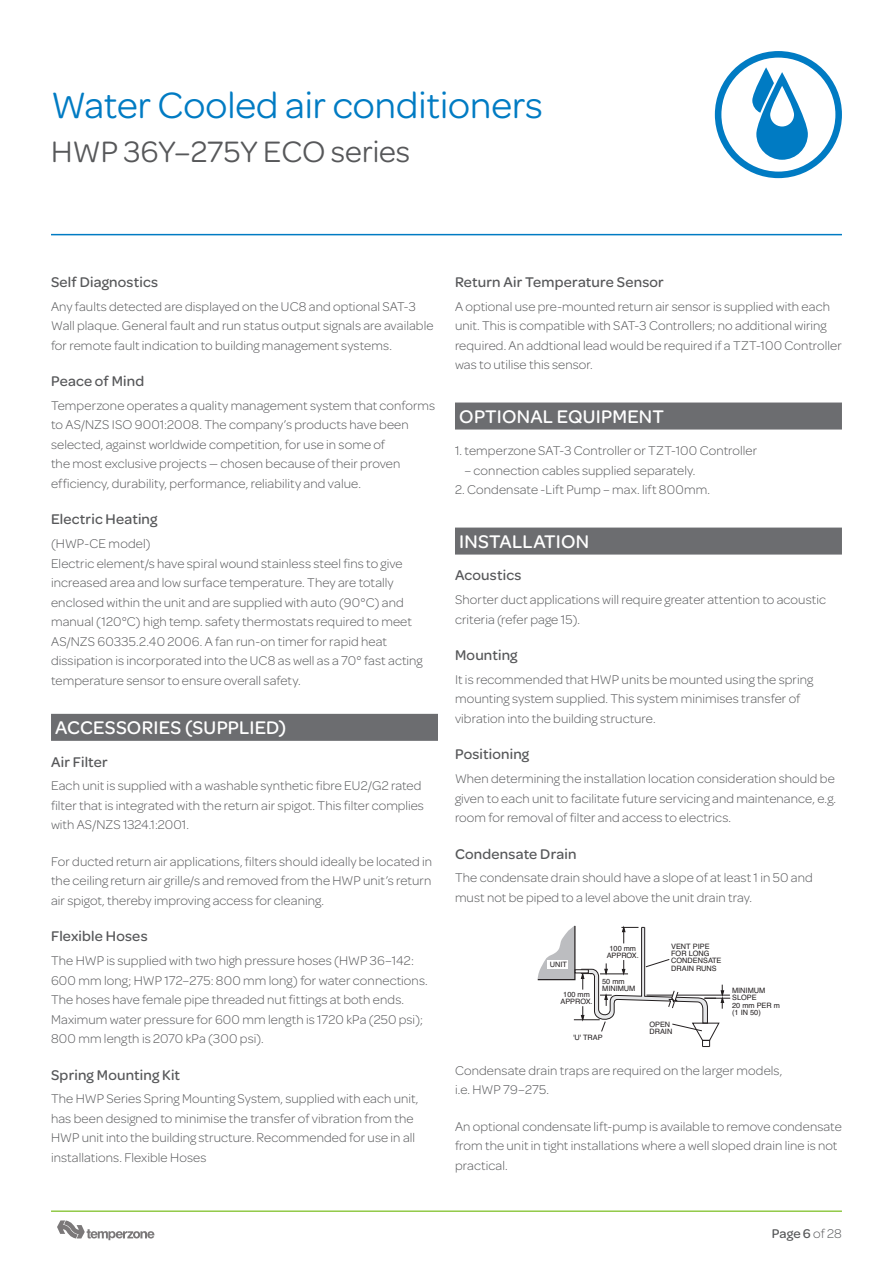
<style>
.page{position:relative;width:893px;height:1263px;background:#fff}
.page>*{position:absolute;margin:0;border:0;box-sizing:border-box;transform-origin:0 0}
.t1{font:39px "Omnes";color:#007bc3}
.t2{font:31.5px "Omnes";color:#57585a}
.Sub_Header_L1{font:500 19.5px "Omnes";letter-spacing:.01em;color:#fff}
.Sub_Header_L3{font:500 15px "Omnes";letter-spacing:.015em;color:#57585a}
.Body_copy{font:300 13.5px/19.5px "Omnes";letter-spacing:.005em;color:#57585a}
.Sub_Header_L3-2{font:300 13.5px/19.5px "Omnes";letter-spacing:.01em;color:#57585a}
.t3{font:500 13.5px "Omnes";color:#57585a}
.t4{font:7.35px/7.4px "Helvetica";color:#231f20}
.s1{font-weight:300}
</style>
<div class="page">
<svg style="left:57px;top:1220px;width:97px;height:20px"></svg>
<hr style="left:51px;top:234px;width:791px;height:1px;background:#007bc3">
<svg style="left:715px;top:51px;width:127px;height:127px"></svg>
<hr style="left:51px;top:1210px;width:791px;height:2px;background:#92c947">
<div style="left:51px;top:714px;width:387px;height:27px;background:#6c6d70"></div>
<div style="left:455px;top:402px;width:387px;height:27px;background:#6c6d70"></div>
<div style="left:455px;top:528px;width:387px;height:27px;background:#6c6d70"></div>
<svg style="left:537px;top:925px;width:193px;height:122px"></svg>
<svg style="left:575px;top:969px;width:14px;height:4px"></svg>
<div style="left:548px;top:960px;width:20px;height:9px;background:#fff"></div>
<p class="t1" style="left:51px;top:79px;width:493px">Water Cooled air conditioners</p>
<p class="t2" style="left:51px;top:130px;width:361px">HWP 36Y–275Y ECO series</p>
<p class="Sub_Header_L3" style="left:51px;top:272px;width:109px">Self Diagnostics</p>
<p class="Body_copy" style="left:51px;top:296px;width:384px">Any faults detected are displayed on the UC8 and optional SAT-3<br>Wall plaque. General fault and run status output signals are available for remote fault indication to building management systems.</p>
<p class="Sub_Header_L3" style="left:51px;top:371px;width:95px">Peace of Mind</p>
<p class="Sub_Header_L3-2" style="left:51px;top:395px;width:386px">Temperzone operates a quality management system that conforms to AS/NZS ISO 9001:2008. The company’s products have been selected, against worldwide competition, for use in some of<br>the most exclusive projects — chosen because of their proven efficiency, durability, performance, reliability and value.</p>
<p class="Sub_Header_L3" style="left:51px;top:509px;width:108px">Electric Heating</p>
<p class="Body_copy" style="left:51px;top:534px;width:101px">(HWP-CE model)</p>
<p class="Body_copy" style="left:51px;top:553px;width:373px">Electric element/s have spiral wound stainless steel fins to give increased area and low surface temperature. They are totally enclosed within the unit and are supplied with auto (90°C) and manual (120°C) high temp. safety thermostats required to meet AS/NZS 60335.2.40 2006. A fan run-on timer for rapid heat dissipation is incorporated into the UC8 as well as a 70° fast acting temperature sensor to ensure overall safety.</p>
<p class="Sub_Header_L1" style="left:55px;top:714px;width:232px">ACCESSORIES (SUPPLIED)</p>
<p class="Sub_Header_L3" style="left:51px;top:751px;width:58px">Air Filter</p>
<p class="Body_copy" style="left:51px;top:776px;width:374px">Each unit is supplied with a washable synthetic fibre EU2/G2 rated filter that is integrated with the return air spigot. This filter complies with AS/NZS 1324.1:2001.</p>
<p class="Body_copy" style="left:51px;top:851px;width:383px;text-align:justify">For ducted return air applications, filters should ideally be located in the ceiling return air grille/s and removed from the HWP unit’s return air spigot, thereby improving access for cleaning.</p>
<p class="Sub_Header_L3" style="left:51px;top:926px;width:98px">Flexible Hoses</p>
<p class="Body_copy" style="left:51px;top:950px;width:378px">The HWP is supplied with two high pressure hoses (HWP 36–142:<br>600 mm long; HWP 172–275: 800 mm long) for water connections.<br>The hoses have female pipe threaded nut fittings at both ends.<br>Maximum water pressure for 600 mm length is 1720 kPa (250 psi); 800 mm length is 2070 kPa (300 psi).</p>
<p class="Sub_Header_L3" style="left:51px;top:1064px;width:131px">Spring Mounting Kit</p>
<p class="Body_copy" style="left:51px;top:1089px;width:369px">The HWP Series Spring Mounting System, supplied with each unit, has been designed to minimise the transfer of vibration from the HWP unit into the building structure. Recommended for use in all installations. Flexible Hoses</p>
<p class="Sub_Header_L3" style="left:455px;top:272px;width:210px">Return Air Temperature Sensor</p>
<p class="Body_copy" style="left:455px;top:296px;width:388px">A optional use pre-mounted return air sensor is supplied with each unit. This is compatible with SAT-3 Controllers; no additional wiring required. An addtional lead would be required if a TZT-100 Controller was to utilise this sensor.</p>
<p class="Sub_Header_L1" style="left:459px;top:403px;width:206px">OPTIONAL EQUIPMENT</p>
<p class="Body_copy" style="left:455px;top:441px;width:304px">1. temperzone SAT-3 Controller or TZT-100 Controller</p>
<p class="Body_copy" style="left:464px;top:460px;width:232px">– connection cables supplied separately.</p>
<p class="Body_copy" style="left:455px;top:480px;width:257px">2. Condensate -Lift Pump – max. lift 800mm.</p>
<p class="Sub_Header_L1" style="left:459px;top:528px;width:131px">INSTALLATION</p>
<p class="Sub_Header_L3" style="left:455px;top:565px;width:68px">Acoustics</p>
<p class="Body_copy" style="left:455px;top:589px;width:372px">Shorter duct applications will require greater attention to acoustic criteria (refer page 15).</p>
<p class="Sub_Header_L3" style="left:455px;top:645px;width:64px">Mounting</p>
<p class="Body_copy" style="left:455px;top:669px;width:360px">It is recommended that HWP units be mounted using the spring mounting system supplied. This system minimises transfer of vibration into the building structure.</p>
<p class="Sub_Header_L3" style="left:455px;top:744px;width:76px">Positioning</p>
<p class="Body_copy" style="left:455px;top:768px;width:383px;text-align:justify">When determining the installation location consideration should be given to each unit to facilitate future servicing and maintenance, e.g. room for removal of filter and access to electrics.</p>
<p class="Sub_Header_L3" style="left:455px;top:843px;width:123px">Condensate Drain</p>
<p class="Body_copy" style="left:455px;top:868px;width:359px">The condensate drain should have a slope of at least 1 in 50 and must not be piped to a level above the unit drain tray.</p>
<p class="t4" style="left:550px;top:961px;width:19px">UNIT</p>
<p class="t4" style="left:607px;top:945px;width:34px;text-align:center">100 mm<br>APPROX.</p>
<p class="t4" style="left:671px;top:943px;width:52px">VENT PIPE<br>FOR LONG<br>CONDENSATE<br>DRAIN RUNS</p>
<p class="t4" style="left:602px;top:978px;width:35px">50 mm<br>MINIMUM</p>
<p class="t4" style="left:560px;top:990px;width:34px;text-align:center">100 mm<br>APPROX.</p>
<p class="t4" style="left:573px;top:1033px;width:31px">'U' TRAP</p>
<p class="t4" style="left:649px;top:1020px;width:24px">OPEN<br>DRAIN</p>
<p class="t4" style="left:732px;top:987px;width:50px">MINIMUM<br>SLOPE<br>20 mm PER m (1 IN 50)</p>
<p class="Body_copy" style="left:455px;top:1060px;width:329px">Condensate drain traps are required on the larger models, i.e. HWP 79–275.</p>
<p class="Body_copy" style="left:455px;top:1116px;width:388px">An optional condensate lift-pump is available to remove condensate from the unit in tight installations where a well sloped drain line is not practical.</p>
<p class="t3" style="left:772px;top:1224px;width:72px">Page 6 <span class="s1">of 28</span></p>
</div>
